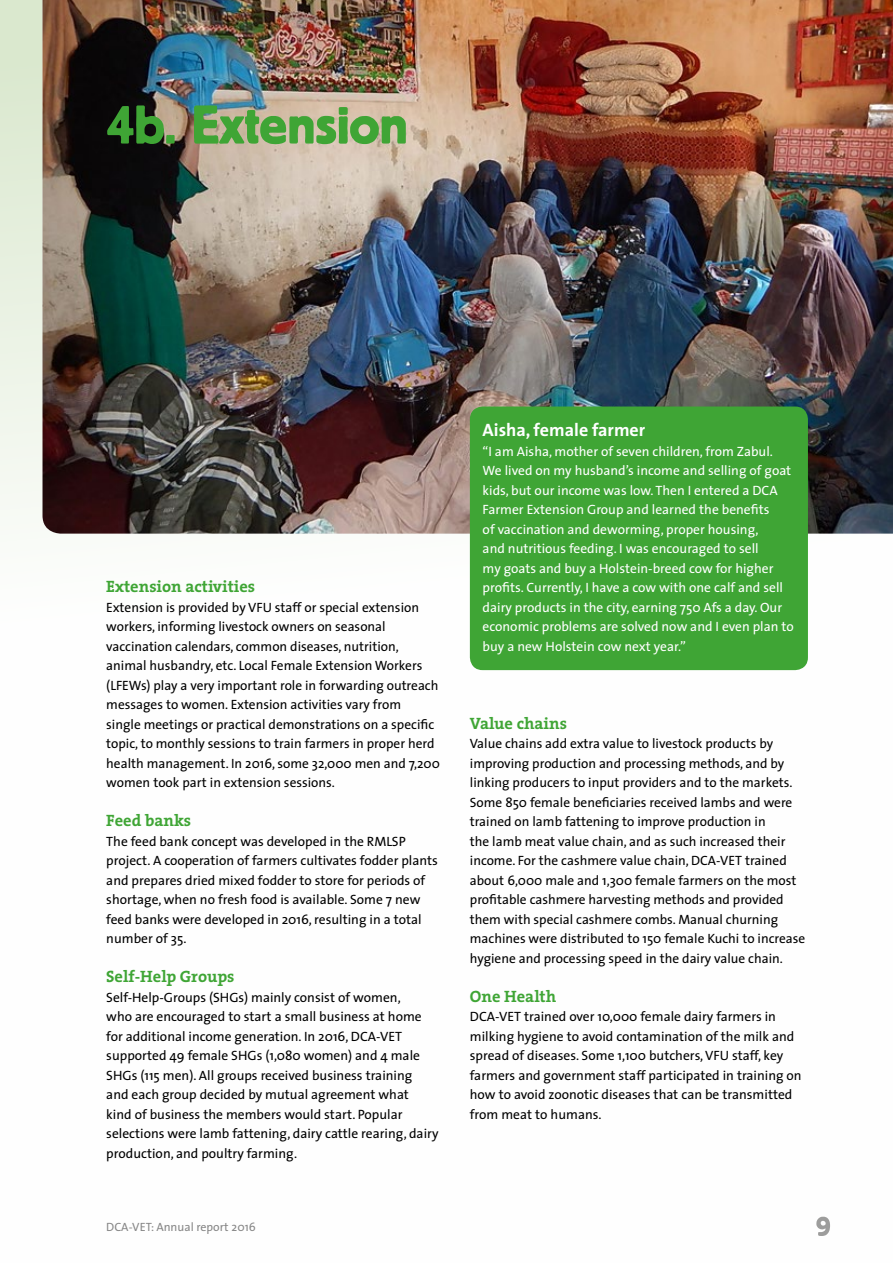
<style>
.page{position:relative;width:893px;height:1263px;background:#fff}
.page>*{position:absolute;margin:0;border:0;box-sizing:border-box;transform-origin:0 0}
.t1{font:700 18px "The Sans";color:#fff}
.t2{font:700 16.5px "The Serif";color:#3fa535}
.t3{font:13.5px/19.5px "The Sans";color:#000}
.t4{font:13.5px/19.5px "The Sans";color:#fff}
.t5{font:12px "The Sans";color:#878787}
</style>
<div class="page">
<img style="left:43px;top:0;width:850px;height:534px">
<svg style="left:107px;top:105px;width:299px;height:39px;background:#759d60"></svg>
<div style="left:470px;top:406px;width:338px;height:264px;background:#3fa535;border-radius:13px"></div>
<svg style="left:816px;top:1217px;width:14px;height:19px"></svg>
<p class="t2" style="left:106px;top:573px;width:150px">Extension activities</p>
<p class="t3" style="left:106px;top:597px;width:335px">Extension is provided by VFU staff or special extension workers, informing livestock owners on seasonal vaccination calendars, common diseases, nutrition, animal husbandry, etc. Local Female Extension Workers (LFEWs) play a very important role in forwarding outreach messages to women. Extension activities vary from<br>single meetings or practical demonstrations on a specific topic, to monthly sessions to train farmers in proper herd health management. In 2016, some 32,000 men and 7,200 women took part in extension sessions.</p>
<p class="t2" style="left:106px;top:807px;width:86px">Feed banks</p>
<p class="t3" style="left:106px;top:831px;width:333px">The feed bank concept was developed in the RMLSP project. A cooperation of farmers cultivates fodder plants and prepares dried mixed fodder to store for periods of shortage, when no fresh food is available. Some 7 new feed banks were developed in 2016, resulting in a total number of 35.</p>
<p class="t2" style="left:106px;top:963px;width:130px">Self-Help Groups</p>
<p class="t3" style="left:106px;top:987px;width:334px">Self-Help-Groups (SHGs) mainly consist of women,<br>who are encouraged to start a small business at home for additional income generation. In 2016, DCA-VET supported 49 female SHGs (1,080 women) and 4 male SHGs (115 men). All groups received business training<br>and each group decided by mutual agreement what<br>kind of business the members would start. Popular selections were lamb fattening, dairy cattle rearing, dairy production, and poultry farming.</p>
<p class="t5" style="left:106px;top:1217px;width:151px">DCA-VET: Annual report 2016</p>
<h1 class="t1" style="left:483px;top:415px;width:164px">Aisha, female farmer</h1>
<p class="t4" style="left:483px;top:441px;width:313px">“I am Aisha, mother of seven children, from Zabul.<br>We lived on my husband’s income and selling of goat kids, but our income was low. Then I entered a DCA Farmer Extension Group and learned the benefits<br>of vaccination and deworming, proper housing,<br>and nutritious feeding. I was encouraged to sell<br>my goats and buy a Holstein-breed cow for higher profits. Currently, I have a cow with one calf and sell dairy products in the city, earning 750 Afs a day. Our economic problems are solved now and I even plan to buy a new Holstein cow next year.”</p>
<p class="t2" style="left:470px;top:709px;width:99px">Value chains</p>
<p class="t3" style="left:470px;top:733px;width:337px">Value chains add extra value to livestock products by improving production and processing methods, and by linking producers to input providers and to the markets.<br>Some 850 female beneficiaries received lambs and were trained on lamb fattening to improve production in<br>the lamb meat value chain, and as such increased their income. For the cashmere value chain, DCA-VET trained about 6,000 male and 1,300 female farmers on the most profitable cashmere harvesting methods and provided them with special cashmere combs. Manual churning machines were distributed to 150 female Kuchi to increase hygiene and processing speed in the dairy value chain.</p>
<p class="t2" style="left:470px;top:982px;width:88px">One Health</p>
<p class="t3" style="left:470px;top:1006px;width:333px">DCA-VET trained over 10,000 female dairy farmers in milking hygiene to avoid contamination of the milk and spread of diseases. Some 1,100 butchers, VFU staff, key farmers and government staff participated in training on how to avoid zoonotic diseases that can be transmitted from meat to humans.</p>
</div>
